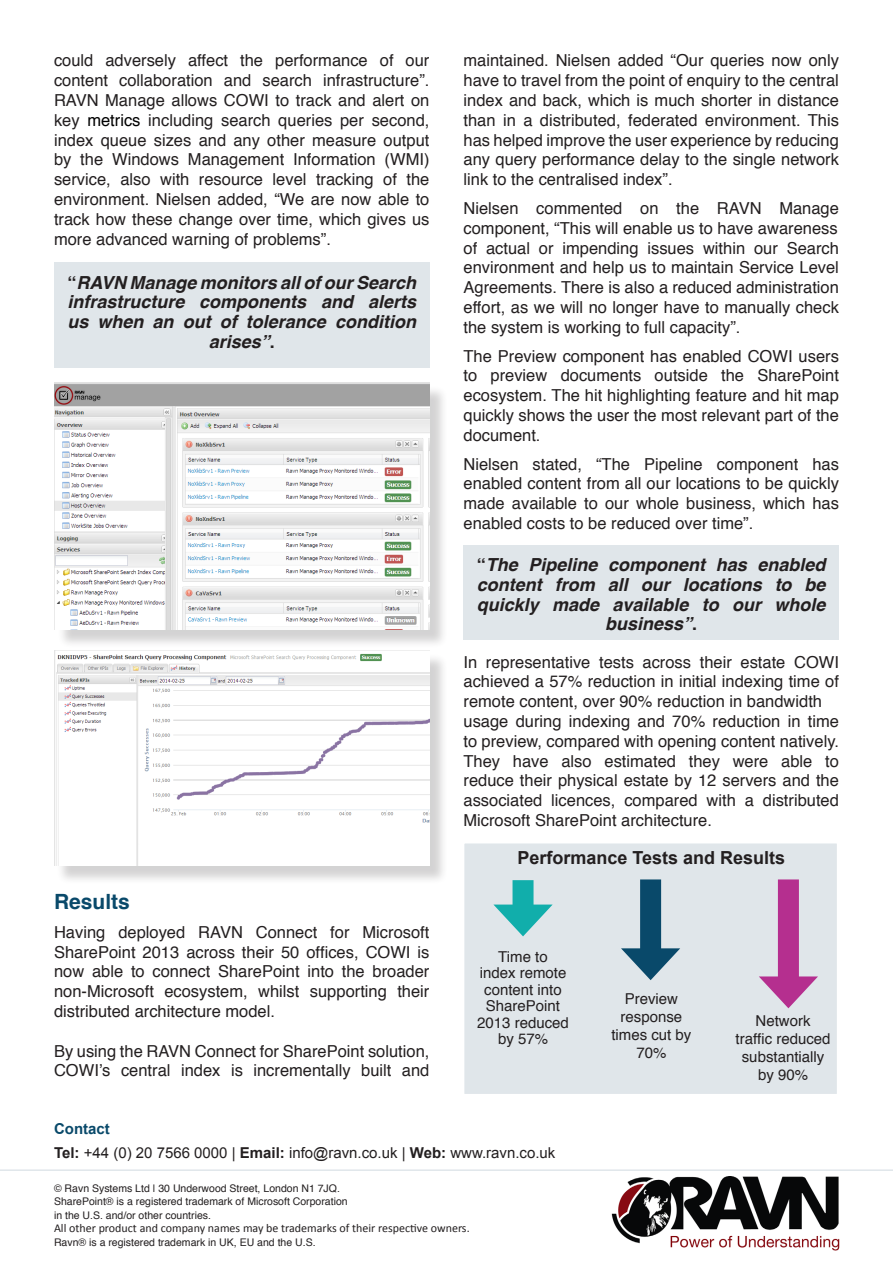
<style>
.page{position:relative;width:893px;height:1263px;background:#fff}
.page>*{position:absolute;margin:0;border:0;box-sizing:border-box;transform-origin:0 0}
.t1{font:700 21px "Helvetica";color:#09496a}
.t2{font:italic 700 18px/19.8px "Helvetica";color:#231f20;text-align:center}
.t3{font:700 18px "Arial";color:#231f20}
.t4{font:16.5px/19.8px "Helvetica";color:#231f20;text-align:justify}
.t5{font:15px/18px "Helvetica";color:#231f20;text-align:center}
.t6{font:15px "Arial";color:#231f20}
.t7{font:700 15px "Arial";color:#09496a}
.t8{font:12px "Calibri";color:#231f20}
.t9{font:10.5px "Helvetica";color:#231f20}
.s1{color:#000}
.s2{font-style:normal}
.s3{font-weight:700}
</style>
<div class="page">
<hr style="left:0;top:1169px;width:893px;height:2px;background:#e0e6ea">
<img style="left:611px;top:1176px;width:229px;height:75px">
<div style="left:463px;top:545px;width:376px;height:95px;background:#e0e6ea"></div>
<div style="left:463px;top:842px;width:375px;height:253px;background:#e0e6ea;border:2px solid #fff"></div>
<div style="left:512px;top:880px;width:21px;height:36px;background:#11aeab"></div>
<svg style="left:493px;top:904px;width:60px;height:32px"></svg>
<div style="left:640px;top:879px;width:21px;height:81px;background:#09496a"></div>
<svg style="left:621px;top:948px;width:59px;height:32px"></svg>
<div style="left:778px;top:879px;width:21px;height:109px;background:#b52f8f"></div>
<svg style="left:759px;top:976px;width:59px;height:32px"></svg>
<div style="left:54px;top:262px;width:375px;height:105px;background:#e0e6ea"></div>
<div style="left:57px;top:385px;width:391px;height:263px;background:#231f20;opacity:.2"></div>
<img style="left:55px;top:383px;width:374px;height:247px">
<div style="left:56px;top:653px;width:392px;height:231px;background:#231f20;opacity:.2"></div>
<img style="left:54px;top:650px;width:375px;height:215px">
<div style="left:387px;top:824px;width:42px;height:23px;background:#fff"></div>
<p class="t4" style="left:54px;top:51px;width:377px">could adversely affect the performance of our content collaboration and search infrastructure”.<br>RAVN Manage allows COWI to track and alert on key <span class="s1">metrics</span> including search queries per second, index queue sizes and any other measure output by the Windows Management Information (WMI) service, also with resource level tracking of the environment. Nielsen added, “We are now able to track how these change over time, which gives us more advanced warning of problems”.</p>
<p class="t2" style="left:67px;top:272px;width:350px"><span class="s2">“</span>RAVN Manage monitors all of our Search infrastructure components and alerts us when an out of tolerance condition arises”<span class="s2">.</span></p>
<p class="t1" style="left:54px;top:884px;width:77px">Results</p>
<p class="t4" style="left:54px;top:922px;width:377px">Having deployed RAVN Connect for Microsoft SharePoint 2013 across their 50 offices, COWI is now able to connect SharePoint into the broader non-Microsoft ecosystem, whilst supporting their distributed architecture model.</p>
<p class="t4" style="left:54px;top:1041px;width:377px">By using the RAVN Connect for SharePoint solution,<br>COWI’s central index is incrementally built and</p>
<p class="t4" style="left:463px;top:51px;width:377px">maintained. Nielsen added “Our queries now only have to travel from the point of enquiry to the central index and back, which is much shorter in distance than in a distributed, federated environment. This has helped improve the user experience by reducing any query performance delay to the single network link to the centralised index”.</p>
<p class="t4" style="left:463px;top:199px;width:377px">Nielsen commented on the RAVN Manage component, “This will enable us to have awareness</p>
<p class="t4" style="left:463px;top:238px;width:377px">of actual or impending issues within our Search environment and help us to maintain Service Level Agreements. There is also a reduced administration effort, as we will no longer have to manually check the system is working to full capacity”.</p>
<p class="t4" style="left:463px;top:346px;width:377px">The Preview component has enabled COWI users to preview documents outside the SharePoint ecosystem. The hit highlighting feature and hit map quickly shows the user the most relevant part of the document.</p>
<p class="t4" style="left:463px;top:454px;width:377px">Nielsen stated, “The Pipeline component has enabled content from all our locations to be quickly made available to our whole business, which has enabled costs to be reduced over time”.</p>
<p class="t2" style="left:477px;top:555px;width:350px"><span class="s2">“</span>The Pipeline component has enabled content from all our locations to be quickly made available to our whole business”<span class="s2">.</span></p>
<p class="t4" style="left:463px;top:652px;width:377px">In representative tests across their estate COWI achieved a 57% reduction in initial indexing time of remote content, over 90% reduction in bandwidth</p>
<p class="t4" style="left:463px;top:712px;width:377px">usage during indexing and 70% reduction in time to preview, compared with opening content natively.<br>They have also estimated they were able to reduce their physical estate by 12 servers and the associated licences, compared with a distributed Microsoft SharePoint architecture.</p>
<p class="t3" style="left:517px;top:846px;width:269px">Performance Tests and Results</p>
<p class="t5" style="left:477px;top:949px;width:93px;line-height:16.5px">Time to<br>index remote content into<br>SharePoint<br>2013 reduced by 57%</p>
<p class="t5" style="left:611px;top:991px;width:82px">Preview response times cut by<br>70%</p>
<p class="t5" style="left:736px;top:1012px;width:97px">Network traffic reduced substantially by 90%</p>
<p class="t7" style="left:54px;top:1118px;width:57px">Contact</p>
<p class="t6" style="left:54px;top:1142px;width:503px"><span class="s3">Tel:</span> +44 (0) 20 7566 0000 | <span class="s3">Email:</span> info@ravn.co.uk | <span class="s3">Web:</span> www.ravn.co.uk</p>
<p class="t9" style="left:54px;top:1180px;width:287px">© Ravn Systems Ltd | 30 Underwood Street, London N1 7JQ.</p>
<p class="t9" style="left:54px;top:1193px;width:295px">SharePoint® is a registered trademark of Microsoft Corporation</p>
<p class="t9" style="left:54px;top:1207px;width:158px">in the U.S. and/or other countries.</p>
<p class="t8" style="left:54px;top:1220px;width:417px">All other product and company names may be trademarks of their respective owners.</p>
<p class="t9" style="left:54px;top:1234px;width:263px">Ravn® is a registered trademark in UK, EU and the U.S.</p>
</div>
